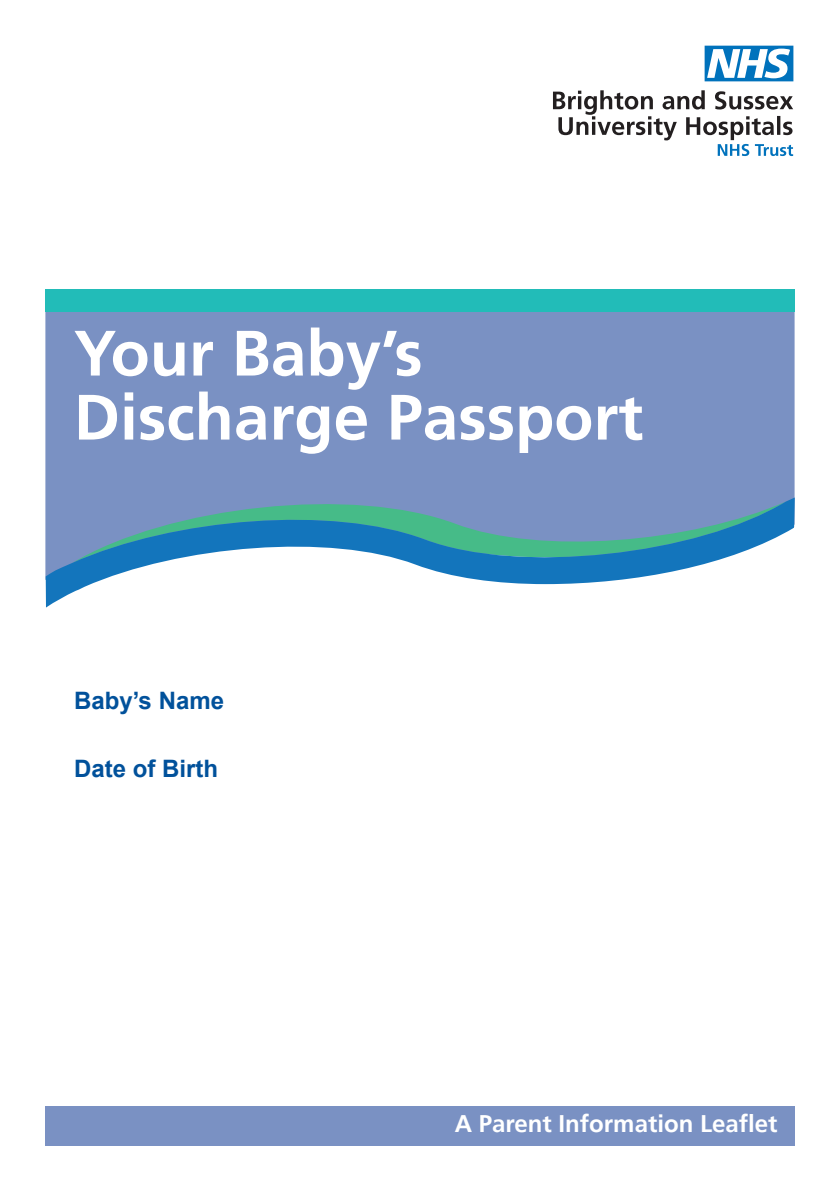
<style>
.page{position:relative;width:840px;height:1191px;background:#fff}
.page>*{position:absolute;margin:0;border:0;box-sizing:border-box;transform-origin:0 0}
.t1{font:700 64px "Frutiger";color:#fff}
.t2{font:700 24px "Frutiger";color:#fff}
.t3{font:700 24px "Arial";color:#01519b}
</style>
<div class="page">
<div style="left:45px;top:1106px;width:749px;height:39px;background:#7a91c3"></div>
<div style="left:45px;top:312px;width:749px;height:268px;background:#7a91c3"></div>
<svg style="left:553px;top:90px;width:239px;height:66px"></svg>
<svg style="left:704px;top:46px;width:89px;height:35px"></svg>
<div style="left:45px;top:289px;width:749px;height:23px;background:#22bcb8"></div>
<div style="left:72px;top:485px;width:713px;height:12px;background:#7a91c3"></div>
<svg style="left:46px;top:497px;width:748px;height:110px"></svg>
<p class="t1" style="left:74px;top:316px;width:350px">Your Baby’s</p>
<p class="t1" style="left:74px;top:380px;width:570px">Discharge Passport</p>
<p class="t3" style="left:74px;top:685px;width:151px">Baby’s Name</p>
<p class="t3" style="left:74px;top:753px;width:146px">Date of Birth</p>
<p class="t2" style="left:454px;top:1109px;width:324px">A Parent Information Leaflet</p>
</div>
